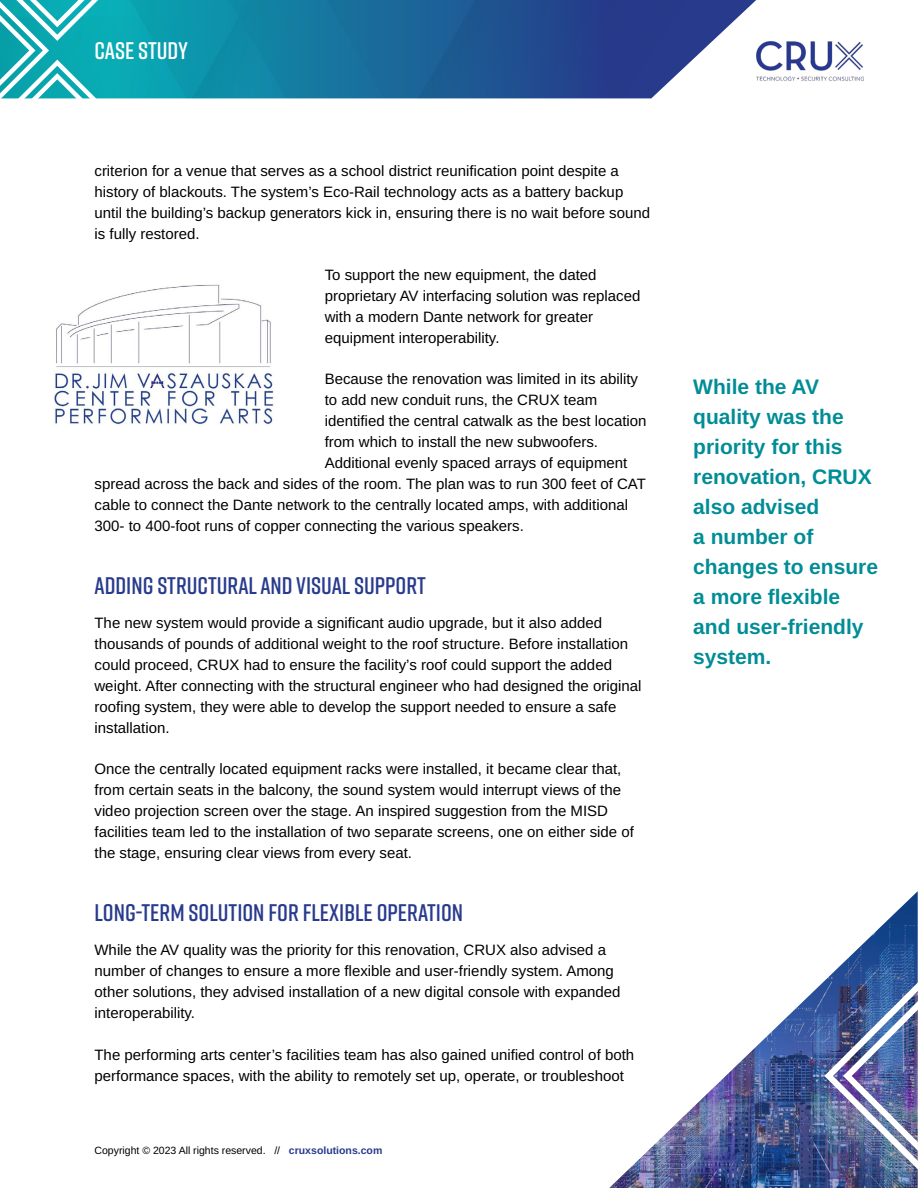
<style>
.page{position:relative;width:918px;height:1188px;background:#fff}
.page>*{position:absolute;margin:0;border:0;box-sizing:border-box;transform-origin:0 0}
.t1{font:600 24px "Rift";color:#283b8d}
.t2{font:600 24px "Rift";letter-spacing:-.005em;color:#fff}
.t3{font:700 21px/30px "Arimo";color:#008d96}
.t4{font:15px/21px "Arimo";color:#000}
.t5{font:10.5px "Arimo";color:#000}
.s1{font-weight:700;color:#283b8d}
</style>
<div class="page">
<svg style="left:98px;top:0;width:658px;height:98px;background:#2b75a2"></svg>
<svg style="left:0;top:0;width:98px;height:99px"></svg>
<img style="left:756px;top:41px;width:108px;height:40px">
<img style="left:54px;top:284px;width:221px;height:141px">
<img style="left:609px;top:891px;width:309px;height:297px">
<img style="left:824px;top:982px;width:94px;height:188px">
<h1 class="t2" style="left:94px;top:34px;width:95px">CASE STUDY</h1>
<p class="t4" style="left:94px;top:160px;width:557px">criterion for a venue that serves as a school district reunification point despite a history of blackouts. The system’s Eco-Rail technology acts as a battery backup until the building’s backup generators kick in, ensuring there is no wait before sound is fully restored.</p>
<p class="t4" style="left:325px;top:264px;width:317px">To support the new equipment, the dated proprietary AV interfacing solution was replaced with a modern Dante network for greater equipment interoperability.</p>
<p class="t4" style="left:325px;top:369px;width:315px">Because the renovation was limited in its ability</p>
<p class="t4" style="left:325px;top:390px;width:274px">to add new conduit runs, the CRUX team</p>
<p class="t4" style="left:325px;top:411px;width:323px">identified the central catwalk as the best location</p>
<p class="t4" style="left:325px;top:432px;width:275px">from which to install the new subwoofers.</p>
<p class="t4" style="left:325px;top:453px;width:304px">Additional evenly spaced arrays of equipment</p>
<p class="t4" style="left:94px;top:474px;width:553px">spread across the back and sides of the room. The plan was to run 300 feet of CAT</p>
<p class="t4" style="left:94px;top:495px;width:535px">cable to connect the Dante network to the centrally located amps, with additional</p>
<p class="t4" style="left:94px;top:516px;width:431px">300- to 400-foot runs of copper connecting the various speakers.</p>
<h1 class="t1" style="left:94px;top:568px;width:333px">ADDING STRUCTURAL AND VISUAL SUPPORT</h1>
<p class="t4" style="left:94px;top:613px;width:548px">The new system would provide a significant audio upgrade, but it also added thousands of pounds of additional weight to the roof structure. Before installation could proceed, CRUX had to ensure the facility’s roof could support the added weight. After connecting with the structural engineer who had designed the original roofing system, they were able to develop the support needed to ensure a safe installation.</p>
<p class="t4" style="left:94px;top:759px;width:541px">Once the centrally located equipment racks were installed, it became clear that, from certain seats in the balcony, the sound system would interrupt views of the video projection screen over the stage. An inspired suggestion from the MISD facilities team led to the installation of two separate screens, one on either side of the stage, ensuring clear views from every seat.</p>
<h1 class="t1" style="left:94px;top:895px;width:370px">LONG-TERM SOLUTION FOR FLEXIBLE OPERATION</h1>
<p class="t4" style="left:94px;top:940px;width:528px">While the AV quality was the priority for this renovation, CRUX also advised a number of changes to ensure a more flexible and user-friendly system. Among other solutions, they advised installation of a new digital console with expanded interoperability.</p>
<p class="t4" style="left:94px;top:1044px;width:541px">The performing arts center’s facilities team has also gained unified control of both performance spaces, with the ability to remotely set up, operate, or troubleshoot</p>
<p class="t5" style="left:94px;top:1143px;width:289px">Copyright © 2023 All rights reserved. // <span class="s1">cruxsolutions.com</span></p>
<h2 class="t3" style="left:693px;top:372px;width:186px">While the AV quality was the priority for this renovation, CRUX also advised<br>a number of changes to ensure a more flexible and user-friendly system.</h2>
</div>
